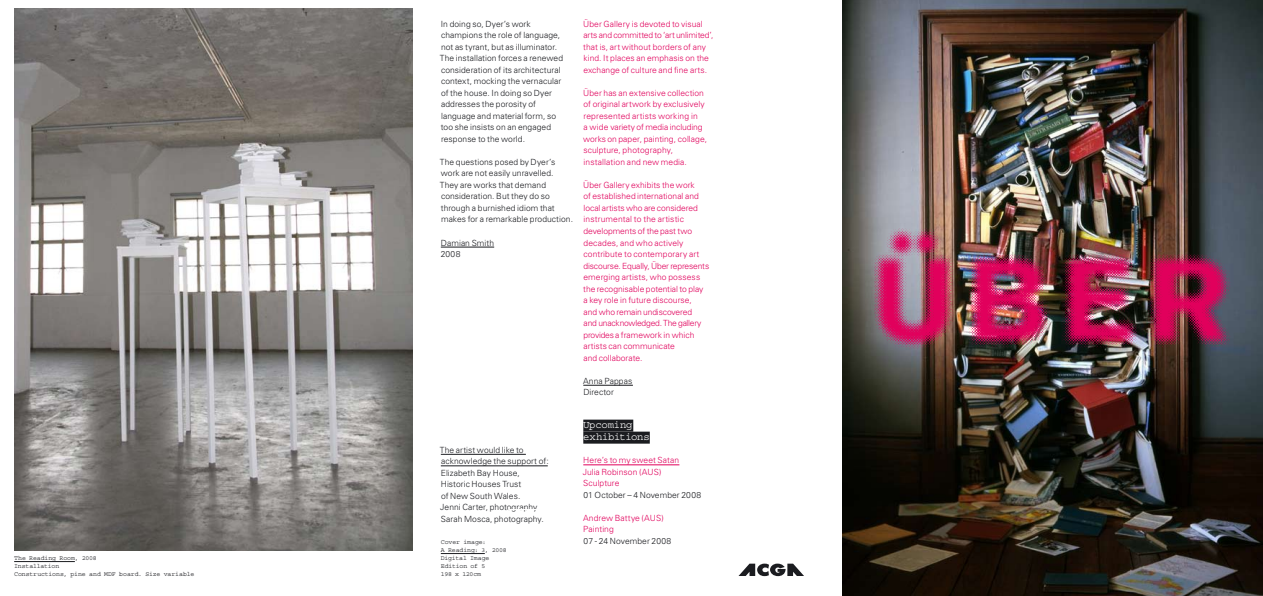
<style>
.page{position:relative;width:1263px;height:596px;background:#fff}
.page>*{position:absolute;margin:0;border:0;box-sizing:border-box;transform-origin:0 0}
.t1{font:10.5px/12px "Courier Std";letter-spacing:-.015em;color:#fff}
.t2{font:300 8.5px/11.5px "Univers";letter-spacing:.005em;color:#e1005c}
.t3{font:300 8.5px/11.5px "Univers";letter-spacing:.005em;color:#1b1c20}
.t4{font:6.5px/8px "Courier Std";letter-spacing:-.015em;color:#1b1c20}
</style>
<div class="page">
<img style="left:842px;top:0;width:421px;height:595px">
<hr style="left:441px;top:247px;width:53px;height:1px;background:#1b1c20">
<hr style="left:441px;top:454px;width:85px;height:1px;background:#1b1c20">
<hr style="left:441px;top:465px;width:107px;height:1px;background:#1b1c20">
<hr style="left:583px;top:385px;width:50px;height:1px;background:#1b1c20">
<div style="left:583px;top:419px;width:50px;height:12px;background:#1b1c20"></div>
<div style="left:583px;top:431px;width:67px;height:12px;background:#1b1c20"></div>
<hr style="left:583px;top:464px;width:96px;height:1px;background:#e1005c">
<hr style="left:441px;top:553px;width:44px;height:1px;background:#1b1c20">
<img style="left:850px;top:200px;width:404px;height:191px">
<svg style="left:739px;top:563px;width:64px;height:12px"></svg>
<img style="left:14px;top:9px;width:398px;height:541px">
<hr style="left:14px;top:561px;width:61px;height:1px;background:#1b1c20">
<p class="t4" style="left:14px;top:553px;width:182px">The Reading Room, 2008<br>Installation<br>Constructions, pine and MDF board. Size variable</p>
<p class="t3" style="left:440px;top:18px;width:125px">In doing so, Dyer’s work champions the role of language, not as tyrant, but as illuminator.<br>The installation forces a renewed consideration of its architectural context, mocking the vernacular of the house. In doing so Dyer addresses the porosity of language and material form, so too she insists on an engaged response to the world.</p>
<p class="t3" style="left:440px;top:156px;width:135px">The questions posed by Dyer’s work are not easily unravelled.<br>They are works that demand consideration. But they do so through a burnished idiom that makes for a remarkable production.</p>
<p class="t3" style="left:441px;top:236px;width:55px">Damian Smith<br>2008</p>
<p class="t3" style="left:440px;top:443px;width:110px">The artist would like to acknowledge the support of:<br>Elizabeth Bay House,<br>Historic Houses Trust<br>of New South Wales.<br>Jenni Carter, photography.<br>Sarah Mosca, photography.</p>
<p class="t2" style="left:583px;top:18px;width:132px">Über Gallery is devoted to visual arts and committed to ‘art unlimited’, that is, art without borders of any kind. It places an emphasis on the exchange of culture and fine arts.</p>
<p class="t2" style="left:583px;top:87px;width:125px">Über has an extensive collection of original artwork by exclusively represented artists working in<br>a wide variety of media including works on paper, painting, collage, sculpture, photography, installation and new media.</p>
<p class="t2" style="left:583px;top:179px;width:128px">Über Gallery exhibits the work<br>of established international and local artists who are considered instrumental to the artistic developments of the past two decades, and who actively contribute to contemporary art discourse. Equally, Über represents emerging artists, who possess the recognisable potential to play a key role in future discourse,<br>and who remain undiscovered<br>and unacknowledged. The gallery provides a framework in which artists can communicate<br>and collaborate.</p>
<p class="t3" style="left:583px;top:374px;width:51px">Anna Pappas<br>Director</p>
<p class="t1" style="left:583px;top:419px;width:68px">Upcoming exhibitions</p>
<p class="t2" style="left:583px;top:454px;width:98px">Here’s to my sweet Satan<br>Julia Robinson (AUS)<br>Sculpture</p>
<p class="t3" style="left:583px;top:488px;width:119px">01 October – 4 November 2008</p>
<p class="t2" style="left:583px;top:511px;width:82px">Andrew Battye (AUS)<br>Painting</p>
<p class="t4" style="left:441px;top:537px;width:47px">Cover image:</p>
<p class="t3" style="left:583px;top:534px;width:89px">07 - 24 November 2008</p>
<p class="t4" style="left:441px;top:545px;width:67px">A Reading: 3, 2008<br>Digital Image<br>Edition of 5<br>198 x 120cm</p>
</div>
